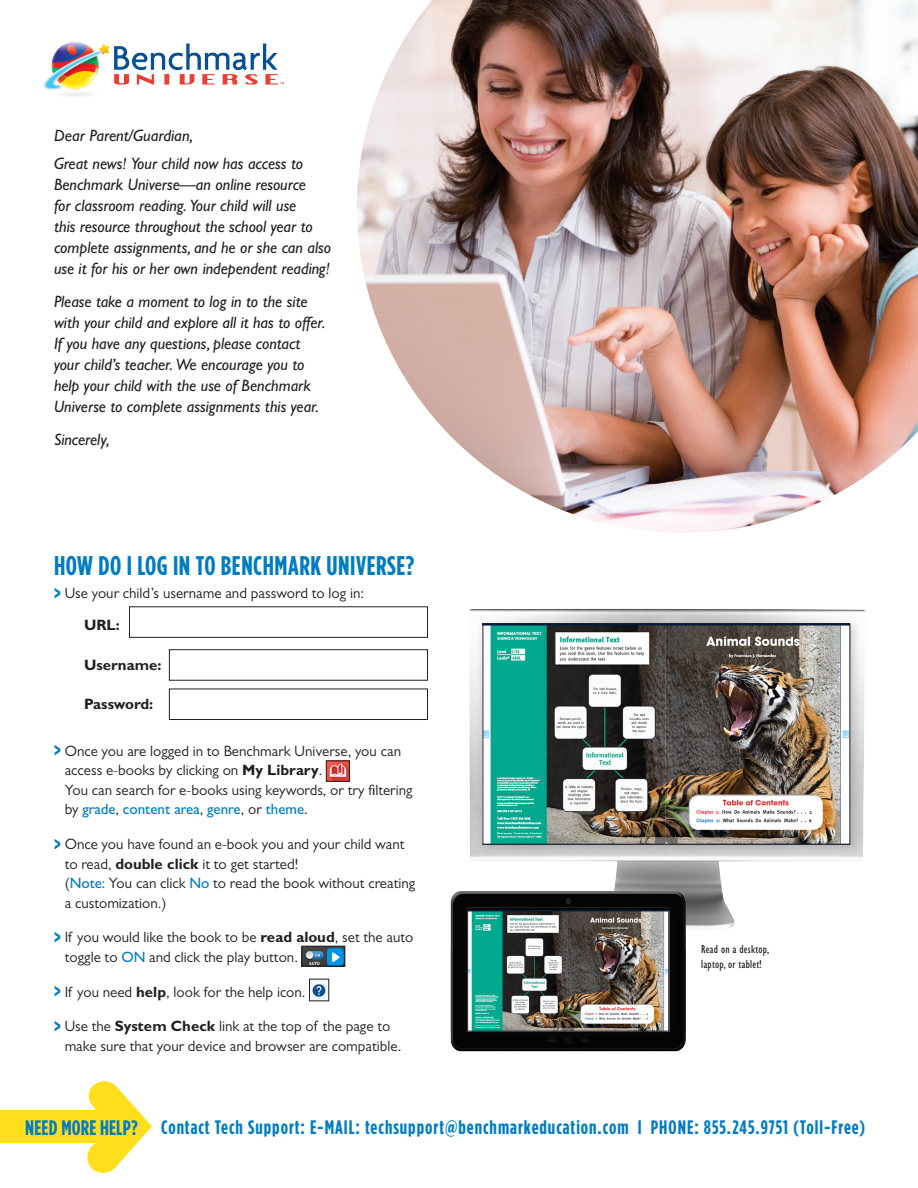
<style>
.page{position:relative;width:918px;height:1188px;background:#fff}
.page>*{position:absolute;margin:0;border:0;box-sizing:border-box;transform-origin:0 0}
.t1{font:700 27px "Gotham Condensed";letter-spacing:.02em;color:#007cc2}
.t2{font:700 21px "Gotham Condensed";letter-spacing:.01em;color:#007cc2}
.t3{font:700 19.5px "Gotham Condensed";letter-spacing:.05em;color:#007cc2}
.t4{font:italic 500 16.5px/21px "Gill Sans MT Std";color:#231f20}
.t5{font:15px/19.5px "Gill Sans MT Std";color:#231f20}
.t6{font:700 15px "Gill Sans MT Std";color:#231f20}
.t7{font:condensed 12px/14.4px "Gill Sans MT Std";letter-spacing:.02em;color:#231f20}
.s1{font-family:"Gotham Condensed";font-weight:700;font-size:19.5px;color:#007cc2}
.s2{font-weight:700}
.s3{font-weight:500;color:#007cc2}
</style>
<div class="page">
<img style="left:43px;top:42px;width:242px;height:54px">
<img style="left:357px;top:0;width:561px;height:533px">
<img style="left:328px;top:763px;width:20px;height:17px">
<div style="left:326px;top:761px;width:24px;height:21px;border:1px solid #231f20"></div>
<img style="left:304px;top:948px;width:39px;height:16px">
<div style="left:302px;top:946px;width:43px;height:20px;border:1px solid #231f20"></div>
<img style="left:311px;top:981px;width:16px;height:18px">
<div style="left:309px;top:979px;width:20px;height:22px;border:1px solid #231f20"></div>
<div style="left:129px;top:607px;width:299px;height:31px;border:1px solid #231f20"></div>
<div style="left:169px;top:689px;width:259px;height:31px;border:1px solid #231f20"></div>
<svg style="left:0;top:1081px;width:152px;height:92px"></svg>
<img style="left:469px;top:608px;width:396px;height:220px">
<img style="left:470px;top:828px;width:394px;height:102px">
<div style="left:476px;top:616px;width:387px;height:242px;background:#231f20;opacity:.2"></div>
<img style="left:485px;top:625px;width:363px;height:217px">
<div style="left:483px;top:623px;width:367px;height:221px;border:1px solid #231f20"></div>
<img style="left:450px;top:881px;width:246px;height:69px">
<img style="left:450px;top:950px;width:236px;height:102px">
<div style="left:460px;top:900px;width:222px;height:144px;background:#231f20;opacity:.2"></div>
<img style="left:469px;top:911px;width:198px;height:118px">
<div style="left:467px;top:907px;width:202px;height:124px;border:1px solid #231f20"></div>
<p class="t4" style="left:54px;top:125px;width:141px">Dear Parent/Guardian,</p>
<p class="t4" style="left:54px;top:152px;width:278px">Great news! Your child now has access to Benchmark Universe—an online resource<br>for classroom reading. Your child will use<br>this resource throughout the school year to complete assignments, and he or she can also use it for his or her own independent reading!</p>
<p class="t4" style="left:54px;top:290px;width:273px">Please take a moment to log in to the site with your child and explore all it has to offer.<br>If you have any questions, please contact your child’s teacher. We encourage you to help your child with the use of Benchmark Universe to complete assignments this year.</p>
<p class="t4" style="left:54px;top:428px;width:57px">Sincerely,</p>
<p class="t1" style="left:54px;top:550px;width:362px">HOW DO I LOG IN TO BENCHMARK UNIVERSE?</p>
<p class="t5" style="left:54px;top:583px;width:311px"><span class="s1">&gt;</span> Use your child’s username and password to log in:</p>
<p class="t6" style="left:84px;top:615px;width:37px">URL:</p>
<p class="t6" style="left:84px;top:655px;width:79px">Username:</p>
<p class="t6" style="left:84px;top:695px;width:71px">Password:</p>
<p class="t5" style="left:65px;top:741px;width:349px;text-indent:-11px"><span class="s1">&gt;</span> Once you are logged in to Benchmark Universe, you can access e-books by clicking on <span class="s2">My Library</span>.<br>You can search for e-books using keywords, or try filtering by <span class="s3">grade</span>, <span class="s3">content area</span>, <span class="s3">genre</span>, or <span class="s3">theme</span>.</p>
<p class="t5" style="left:65px;top:834px;width:352px;text-indent:-11px"><span class="s1">&gt;</span> Once you have found an e-book you and your child want to read, <span class="s2">double click</span> it to get started!<br>(<span class="s3">Note:</span> You can click <span class="s3">No</span> to read the book without creating a customization.)</p>
<p class="t5" style="left:65px;top:927px;width:350px;text-indent:-11px"><span class="s1">&gt;</span> If you would like the book to be <span class="s2">read aloud</span>, set the auto toggle to <span class="s3">ON</span> and click the play button.</p>
<p class="t5" style="left:54px;top:982px;width:253px"><span class="s1">&gt;</span> If you need <span class="s2">help</span>, look for the help icon.</p>
<p class="t5" style="left:65px;top:1016px;width:338px;text-indent:-11px"><span class="s1">&gt;</span> Use the <span class="s2">System Check</span> link at the top of the page to make sure that your device and browser are compatible.</p>
<p class="t7" style="left:701px;top:942px;width:70px">Read on a desktop, laptop, or tablet!</p>
<p class="t2" style="left:25px;top:1115px;width:114px">NEED MORE HELP?</p>
<p class="t3" style="left:161px;top:1116px;width:706px">Contact Tech Support: E-MAIL: techsupport@benchmarkeducation.com I PHONE: 855.245.9751 (Toll-Free)</p>
</div>
